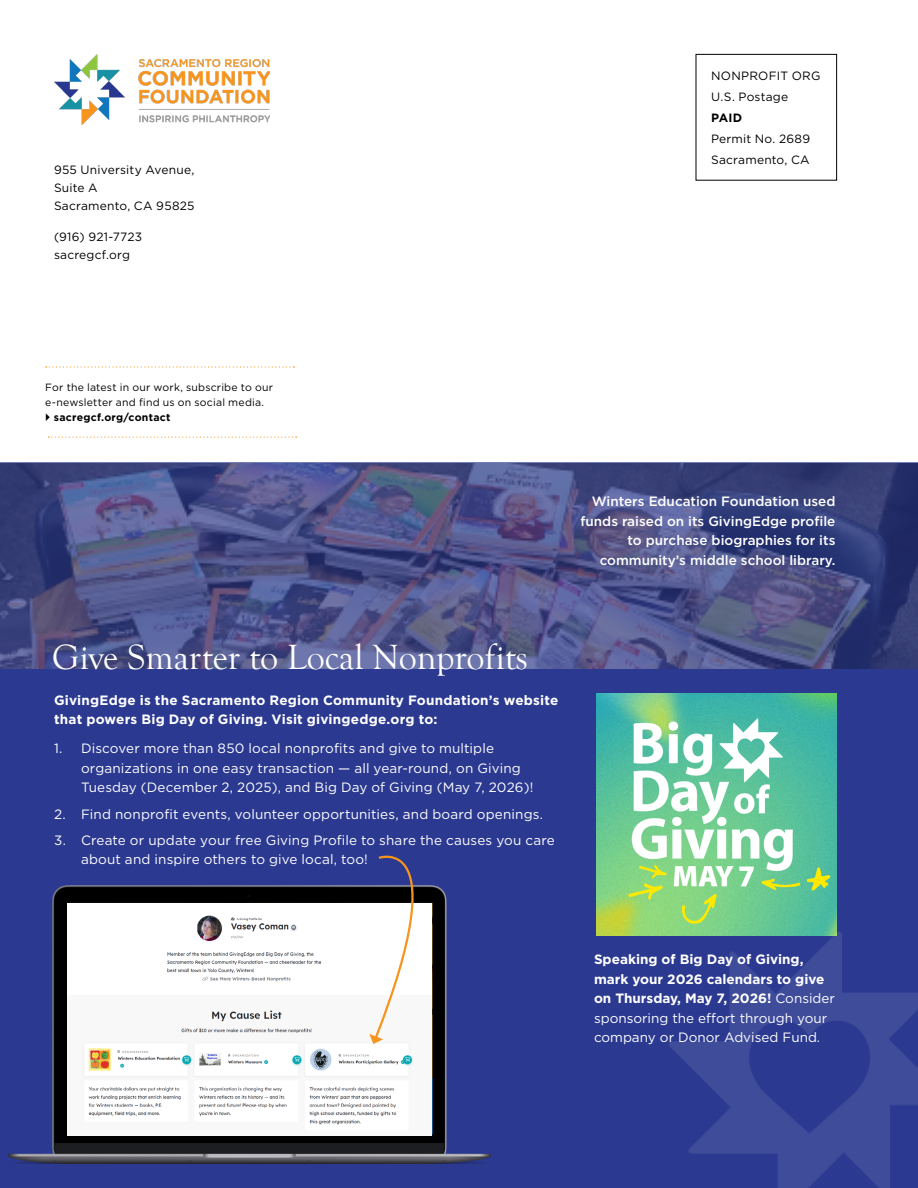
<style>
.page{position:relative;width:918px;height:1188px;background:#fff}
.page>*{position:absolute;margin:0;border:0;box-sizing:border-box;transform-origin:0 0}
.t1{font:36px "Goudy Old Style T";color:#fff}
.t2{font:13.5px/19.5px "Gotham";letter-spacing:.01em;color:#fff}
.t3{font:700 13.5px/19.5px "Gotham";letter-spacing:.01em;color:#fff}
.t4{font:500 13.5px/19.5px "Gotham";color:#fff;text-align:right}
.Serif_Body_Copy_No_Indent{font:12px "Gotham";letter-spacing:.02em;color:#000}
.Serif_Body_Copy_No_Indent-2{font:700 12px "Gotham";color:#000}
.t5{font:10.5px "Gotham";letter-spacing:.02em;color:#000}
.t6{font:700 10.5px "Gotham";letter-spacing:.025em;color:#000}
.s1{font-weight:400}
</style>
<div class="page">
<svg style="left:0;top:463px;width:918px;height:207px;background:#4b5086"></svg>
<div style="left:0;top:670px;width:918px;height:518px;background:#2b3990"></div>
<img style="left:54px;top:54px;width:216px;height:71px">
<div style="left:696px;top:54px;width:141px;height:127px;border:1px solid #000"></div>
<svg style="left:46px;top:366px;width:248px;height:2px"></svg>
<svg style="left:48px;top:437px;width:249px;height:1px"></svg>
<img style="left:8px;top:885px;width:483px;height:278px">
<img style="left:597px;top:693px;width:240px;height:243px">
<img style="left:668px;top:932px;width:250px;height:256px">
<img style="left:68px;top:904px;width:364px;height:232px">
<svg style="left:369px;top:855px;width:88px;height:189px"></svg>
<p class="Serif_Body_Copy_No_Indent" style="left:54px;top:162px;width:142px">955 University Avenue,</p>
<p class="Serif_Body_Copy_No_Indent" style="left:54px;top:180px;width:45px">Suite A</p>
<p class="Serif_Body_Copy_No_Indent" style="left:54px;top:198px;width:142px">Sacramento, CA 95825</p>
<p class="Serif_Body_Copy_No_Indent" style="left:54px;top:229px;width:90px">(916) 921-7723</p>
<p class="Serif_Body_Copy_No_Indent" style="left:54px;top:247px;width:78px">sacregcf.org</p>
<p class="Serif_Body_Copy_No_Indent" style="left:711px;top:68px;width:111px">NONPROFIT ORG</p>
<p class="Serif_Body_Copy_No_Indent" style="left:711px;top:89px;width:79px">U.S. Postage</p>
<p class="Serif_Body_Copy_No_Indent-2" style="left:711px;top:110px;width:32px">PAID</p>
<p class="Serif_Body_Copy_No_Indent" style="left:711px;top:131px;width:101px">Permit No. 2689</p>
<p class="Serif_Body_Copy_No_Indent" style="left:711px;top:152px;width:100px">Sacramento, CA</p>
<p class="t5" style="left:45px;top:381px;width:229px">For the latest in our work, subscribe to our</p>
<p class="t5" style="left:45px;top:396px;width:220px">e-newsletter and find us on social media.</p>
<p class="t6" style="left:54px;top:411px;width:118px">sacregcf.org/contact</p>
<p class="t4" style="left:580px;top:492px;width:257px">Winters Education Foundation used funds raised on its GivingEdge profile to purchase biographies for its community’s middle school library.</p>
<p class="t1" style="left:52px;top:638px;width:477px">Give Smarter to Local Nonprofits</p>
<p class="t3" style="left:54px;top:690px;width:506px">GivingEdge is the Sacramento Region Community Foundation’s website that powers Big Day of Giving. Visit givingedge.org to:</p>
<p class="t2" style="left:81px;top:739px;width:454px;text-indent:-27px">1. Discover more than 850 local nonprofits and give to multiple organizations in one easy transaction — all year-round, on Giving<br>Tuesday (December 2, 2025), and Big Day of Giving (May 7, 2026)!</p>
<p class="t2" style="left:54px;top:804px;width:491px">2. Find nonprofit events, volunteer opportunities, and board openings.</p>
<p class="t2" style="left:81px;top:830px;width:475px;text-indent:-27px">3. Create or update your free Giving Profile to share the causes you care about and inspire others to give local, too!</p>
<p class="t3" style="left:594px;top:950px;width:243px">Speaking of Big Day of Giving, mark your 2026 calendars to give on Thursday, May 7, 2026! <span class="s1">Consider sponsoring the effort through your company or Donor Advised Fund.</span></p>
</div>
